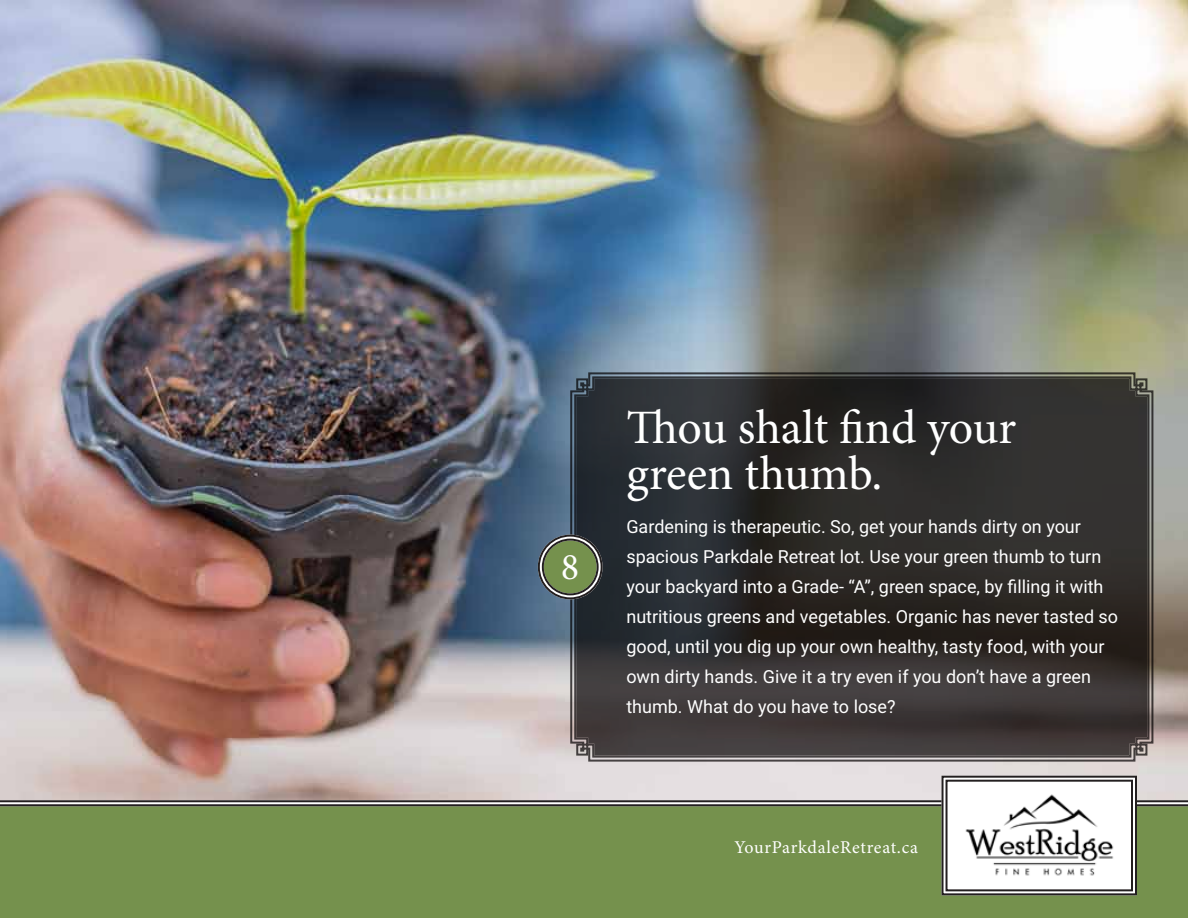
<style>
.page{position:relative;width:1188px;height:918px;background:#fff}
.page>*{position:absolute;margin:0;border:0;box-sizing:border-box;transform-origin:0 0}
.t1{font:48px/46.3px "Minion Pro";color:#fff}
.Number{font:39.6px "Minion Pro";color:#fff}
.Body{font:18px/30px "Roboto";color:#fff}
.t2{font:18px "Minion Pro";letter-spacing:.03em;color:#fff}
</style>
<div class="page">
<img style="left:0;top:0;width:672px;height:799px">
<img style="left:672px;top:0;width:516px;height:799px">
<svg style="left:0;top:799px;width:1188px;height:4px;background:#858080"></svg>
<div style="left:0;top:804px;width:1188px;height:114px;background:#75914d"></div>
<svg style="left:941px;top:775px;width:197px;height:121px"></svg>
<div style="left:946px;top:780px;width:187px;height:111px;border:2px solid #231f20"></div>
<svg style="left:569px;top:371px;width:585px;height:392px;background:#737474"></svg>
<svg style="left:573px;top:375px;width:577px;height:384px;background:#313030"></svg>
<div style="left:541px;top:538px;width:59px;height:58px;background:#75914d;border-radius:50%"></div>
<div style="left:538px;top:535px;width:65px;height:64px;border:6px solid #fff;border-radius:50%"></div>
<div style="left:538px;top:535px;width:65px;height:64px;border:2px solid #231f20;border-radius:50%"></div>
<div style="left:542px;top:539px;width:57px;height:56px;border:2px solid #231f20;border-radius:50%"></div>
<p class="Number" style="left:561px;top:540px;width:21px">8</p>
<h1 class="t1" style="left:626px;top:405px;width:391px">Thou shalt find your green thumb.</h1>
<p class="Body" style="left:626px;top:511px;width:493px">Gardening is therapeutic. So, get your hands dirty on your spacious Parkdale Retreat lot. Use your green thumb to turn your backyard into a Grade- “A”, green space, by filling it with nutritious greens and vegetables. Organic has never tasted so good, until you dig up your own healthy, tasty food, with your own dirty hands. Give it a try even if you don’t have a green thumb. What do you have to lose?</p>
<p class="t2" style="left:734px;top:835px;width:185px">YourParkdaleRetreat.ca</p>
</div>
